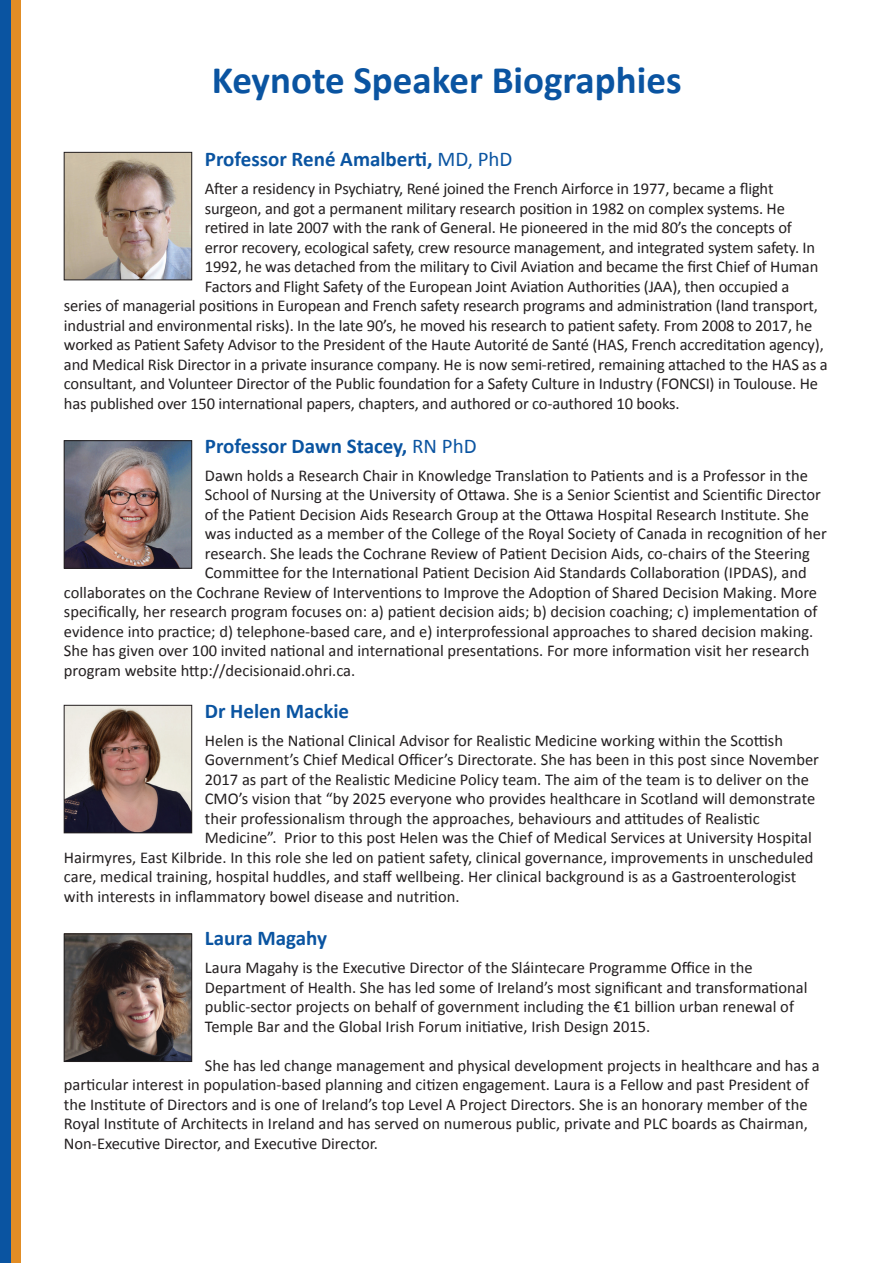
<style>
.page{position:relative;width:893px;height:1263px;background:#fff}
.page>*{position:absolute;margin:0;border:0;box-sizing:border-box;transform-origin:0 0}
.Main_Heading{font:700 39px "Calibri";color:#0a54a1}
.Name{font:700 21px "Calibri";color:#0a54a1}
.Body_text{font:16.5px/19.5px "Calibri";color:#231f20}
.s1{font-weight:400}
</style>
<div class="page">
<div style="left:11px;top:0;width:10px;height:1263px;background:#e28d25"></div>
<div style="left:0;top:0;width:11px;height:1263px;background:#0a54a1"></div>
<img style="left:66px;top:154px;width:124px;height:124px">
<div style="left:64px;top:152px;width:128px;height:128px;border:1px solid #231f20"></div>
<img style="left:66px;top:442px;width:124px;height:125px">
<div style="left:64px;top:440px;width:128px;height:129px;border:1px solid #231f20"></div>
<img style="left:66px;top:707px;width:124px;height:124px">
<div style="left:64px;top:705px;width:128px;height:128px;border:1px solid #231f20"></div>
<img style="left:66px;top:935px;width:124px;height:125px">
<div style="left:64px;top:933px;width:128px;height:129px;border:1px solid #231f20"></div>
<p class="Main_Heading" style="left:212px;top:55px;width:471px">Keynote Speaker Biographies</p>
<p class="Name" style="left:205px;top:146px;width:309px">Professor René Amalberti, <span class="s1">MD, PhD</span></p>
<p class="Body_text" style="left:205px;top:179px;width:570px">After a residency in Psychiatry, René joined the French Airforce in 1977, became a flight</p>
<p class="Body_text" style="left:205px;top:199px;width:582px">surgeon, and got a permanent military research position in 1982 on complex systems. He</p>
<p class="Body_text" style="left:205px;top:218px;width:589px">retired in late 2007 with the rank of General. He pioneered in the mid 80’s the concepts of</p>
<p class="Body_text" style="left:205px;top:238px;width:612px">error recovery, ecological safety, crew resource management, and integrated system safety. In</p>
<p class="Body_text" style="left:205px;top:257px;width:615px">1992, he was detached from the military to Civil Aviation and became the first Chief of Human</p>
<p class="Body_text" style="left:205px;top:277px;width:586px">Factors and Flight Safety of the European Joint Aviation Authorities (JAA), then occupied a</p>
<p class="Body_text" style="left:64px;top:296px;width:755px">series of managerial positions in European and French safety research programs and administration (land transport,</p>
<p class="Body_text" style="left:64px;top:316px;width:750px">industrial and environmental risks). In the late 90’s, he moved his research to patient safety. From 2008 to 2017, he</p>
<p class="Body_text" style="left:64px;top:335px;width:761px">worked as Patient Safety Advisor to the President of the Haute Autorité de Santé (HAS, French accreditation agency),</p>
<p class="Body_text" style="left:64px;top:355px;width:765px">and Medical Risk Director in a private insurance company. He is now semi-retired, remaining attached to the HAS as a</p>
<p class="Body_text" style="left:64px;top:374px;width:756px">consultant, and Volunteer Director of the Public foundation for a Safety Culture in Industry (FONCSI) in Toulouse. He</p>
<p class="Body_text" style="left:64px;top:394px;width:617px">has published over 150 international papers, chapters, and authored or co-authored 10 books.</p>
<p class="Name" style="left:205px;top:432px;width:273px">Professor Dawn Stacey, <span class="s1">RN PhD</span></p>
<p class="Body_text" style="left:205px;top:465px;width:605px">Dawn holds a Research Chair in Knowledge Translation to Patients and is a Professor in the</p>
<p class="Body_text" style="left:205px;top:485px;width:617px">School of Nursing at the University of Ottawa. She is a Senior Scientist and Scientific Director</p>
<p class="Body_text" style="left:205px;top:504px;width:606px">of the Patient Decision Aids Research Group at the Ottawa Hospital Research Institute. She</p>
<p class="Body_text" style="left:205px;top:524px;width:623px">was inducted as a member of the College of the Royal Society of Canada in recognition of her</p>
<p class="Body_text" style="left:205px;top:543px;width:607px">research. She leads the Cochrane Review of Patient Decision Aids, co-chairs of the Steering</p>
<p class="Body_text" style="left:205px;top:563px;width:603px">Committee for the International Patient Decision Aid Standards Collaboration (IPDAS), and</p>
<p class="Body_text" style="left:64px;top:582px;width:755px">collaborates on the Cochrane Review of Interventions to Improve the Adoption of Shared Decision Making. More</p>
<p class="Body_text" style="left:64px;top:602px;width:755px">specifically, her research program focuses on: a) patient decision aids; b) decision coaching; c) implementation of</p>
<p class="Body_text" style="left:64px;top:621px;width:751px">evidence into practice; d) telephone-based care, and e) interprofessional approaches to shared decision making.</p>
<p class="Body_text" style="left:64px;top:641px;width:747px">She has given over 100 invited national and international presentations. For more information visit her research</p>
<p class="Body_text" style="left:64px;top:660px;width:293px">program website http://decisionaid.ohri.ca.</p>
<p class="Name" style="left:205px;top:697px;width:146px">Dr Helen Mackie</p>
<p class="Body_text" style="left:205px;top:730px;width:580px">Helen is the National Clinical Advisor for Realistic Medicine working within the Scottish</p>
<p class="Body_text" style="left:205px;top:750px;width:616px">Government’s Chief Medical Officer’s Directorate. She has been in this post since November</p>
<p class="Body_text" style="left:205px;top:769px;width:606px">2017 as part of the Realistic Medicine Policy team. The aim of the team is to deliver on the</p>
<p class="Body_text" style="left:205px;top:789px;width:612px">CMO’s vision that “by 2025 everyone who provides healthcare in Scotland will demonstrate</p>
<p class="Body_text" style="left:205px;top:808px;width:556px">their professionalism through the approaches, behaviours and attitudes of Realistic</p>
<p class="Body_text" style="left:205px;top:828px;width:608px">Medicine”. Prior to this post Helen was the Chief of Medical Services at University Hospital</p>
<p class="Body_text" style="left:64px;top:847px;width:751px">Hairmyres, East Kilbride. In this role she led on patient safety, clinical governance, improvements in unscheduled</p>
<p class="Body_text" style="left:64px;top:867px;width:734px">care, medical training, hospital huddles, and staff wellbeing. Her clinical background is as a Gastroenterologist</p>
<p class="Body_text" style="left:64px;top:886px;width:397px">with interests in inflammatory bowel disease and nutrition.</p>
<p class="Name" style="left:205px;top:925px;width:124px">Laura Magahy</p>
<p class="Body_text" style="left:205px;top:958px;width:604px">Laura Magahy is the Executive Director of the Sláintecare Programme Office in the Department of Health. She has led some of Ireland’s most significant and transformational public-sector projects on behalf of government including the €1 billion urban renewal of Temple Bar and the Global Irish Forum initiative, Irish Design 2015.</p>
<p class="Body_text" style="left:64px;top:1055px;width:757px;text-indent:141px">She has led change management and physical development projects in healthcare and has a particular interest in population-based planning and citizen engagement. Laura is a Fellow and past President of the Institute of Directors and is one of Ireland’s top Level A Project Directors. She is an honorary member of the Royal Institute of Architects in Ireland and has served on numerous public, private and PLC boards as Chairman, Non-Executive Director, and Executive Director.</p>
</div>
